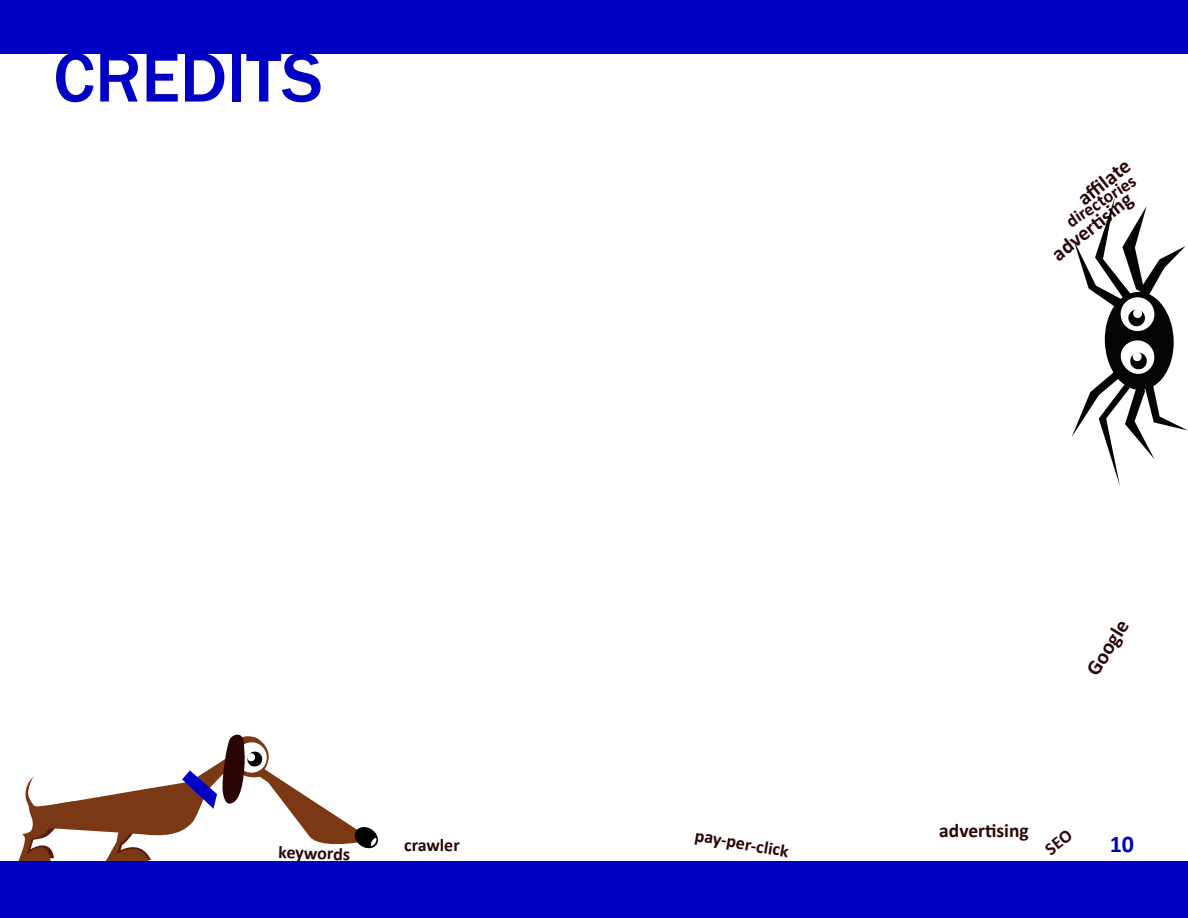
<style>
.page{position:relative;width:1188px;height:918px;background:#fff}
.page>*{position:absolute;margin:0;border:0;box-sizing:border-box;transform-origin:0 0}
.t1{font:500 72px "Franklin Gothic";color:#0000c4}
.t2{font:700 24px "Calibri";color:#0000c4}
.t3{font:700 21px "Calibri";color:#290505}
.t4{font:700 19.5px "Calibri";color:#290505}
.t5{font:700 18px "Calibri";color:#290505}
</style>
<div class="page">
<svg style="left:18px;top:734px;width:362px;height:128px"></svg>
<svg style="left:1072px;top:197px;width:116px;height:289px"></svg>
<div style="left:0;top:862px;width:1188px;height:56px;background:#0000c4"></div>
<div style="left:0;top:0;width:1188px;height:54px;background:#0000c4"></div>
<p class="t1" style="left:53px;top:33px;width:271px">CREDITS</p>
<p class="t5" style="left:279px;top:840px;width:73px;rotate:2deg">keywords</p>
<p class="t5" style="left:404px;top:833px;width:57px">crawler</p>
<p class="t5" style="left:697px;top:824px;width:96px;rotate:10deg">pay-per-click</p>
<p class="t3" style="left:1072px;top:190px;width:62px;rotate:-38deg">affi late</p>
<p class="t5" style="left:1061px;top:213px;width:81px;rotate:-33deg">directories</p>
<p class="t3" style="left:1046px;top:246px;width:98px;rotate:-38deg">adverti sing</p>
<p class="t3" style="left:1080px;top:666px;width:63px;rotate:-58deg">Google</p>
<p class="t4" style="left:939px;top:818px;width:91px">advertising</p>
<h2 class="t2" style="left:1110px;top:828px;width:26px">10</h2>
</div>
